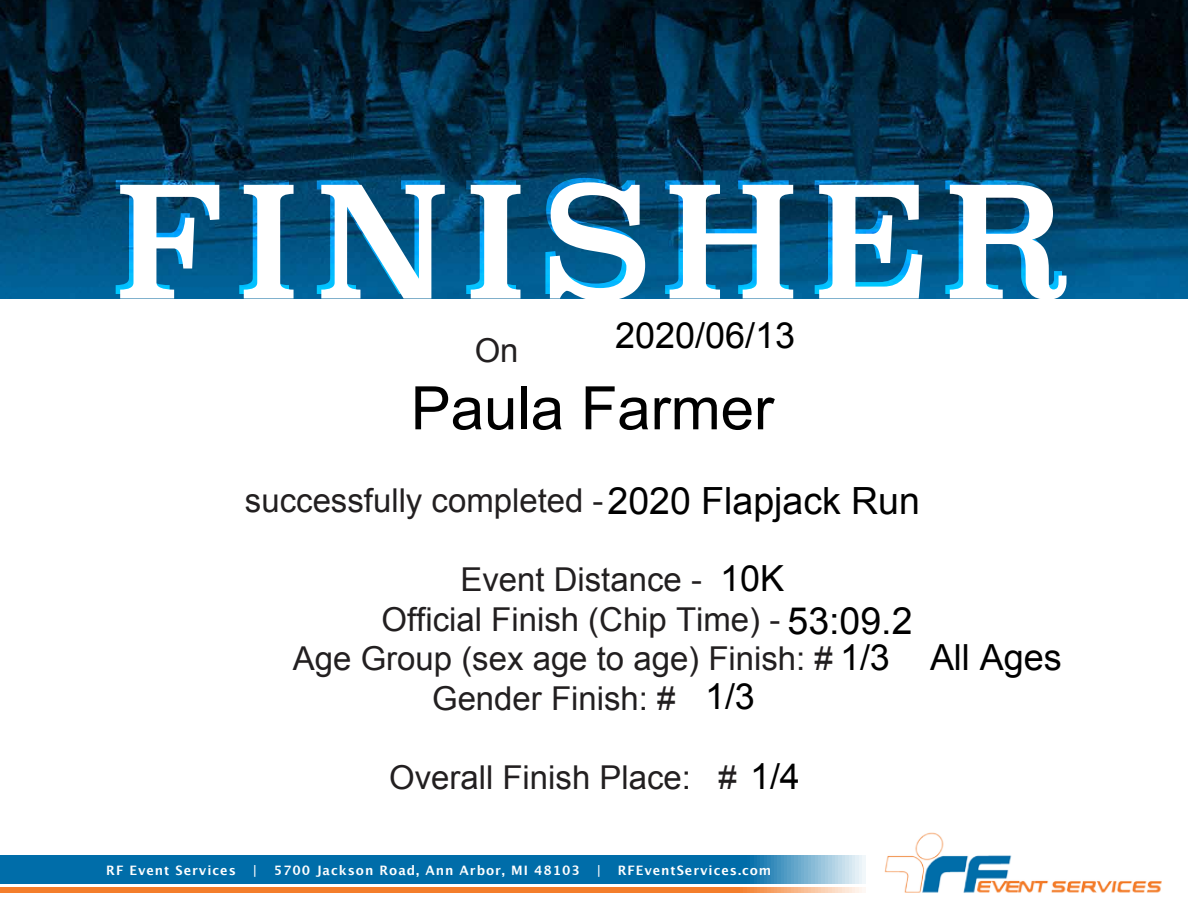
<style>
.page{position:relative;width:1188px;height:918px;background:#fff}
.page>*{position:absolute;margin:0;border:0;box-sizing:border-box;transform-origin:0 0}
.t1{font:153px "Superclarendon";letter-spacing:.1em;color:#fff}
.t2{font:60px "Arial";color:#000}
.t3{font:37.5px "Arial";color:#000}
.t4{font:36px "Arial";color:#000}
.t5{font:32.85px "Arial";color:#221f20}
.t6{font:700 13.05px "Lucida Grande";letter-spacing:.075em;color:#fff}
.s1{font-size:36px;color:#000}
</style>
<div class="page">
<img style="left:0;top:0;width:1188px;height:298px">
<img style="left:884px;top:832px;width:278px;height:61px">
<svg style="left:0;top:856px;width:865px;height:27px;background:#1076ae"></svg>
<svg style="left:0;top:887px;width:865px;height:5px;background:#f48739"></svg>
<h1 class="t1" style="left:110px;top:135px;width:957px">FINISHER</h1>
<p class="t5" style="left:475px;top:328px;width:45px">On</p>
<p class="t4" style="left:615px;top:315px;width:182px">2020/06/13</p>
<h2 class="t2" style="left:411px;top:375px;width:365px">Paula Farmer</h2>
<p class="t3" style="left:608px;top:480px;width:314px">2020 Flapjack Run</p>
<p class="t5" style="left:245px;top:479px;width:360px">successfully completed -</p>
<p class="t4" style="left:720px;top:558px;width:66px">10K</p>
<p class="t5" style="left:460px;top:558px;width:243px">Event Distance -</p>
<p class="t5" style="left:382px;top:598px;width:400px">Official Finish (Chip Time) -</p>
<p class="t5" style="left:293px;top:637px;width:599px">Age Group (sex age to age) Finish: # <span class="s1">1/3</span></p>
<p class="t5" style="left:432px;top:677px;width:245px">Gender Finish: #</p>
<p class="t3" style="left:788px;top:600px;width:127px">53:09.2</p>
<p class="t4" style="left:705px;top:677px;width:52px">1/3</p>
<p class="t4" style="left:930px;top:638px;width:133px">All Ages</p>
<p class="t5" style="left:389px;top:756px;width:412px">Overall Finish Place: # <span class="s1">1/4</span></p>
<p class="t6" style="left:106px;top:860px;width:131px">RF Event Services</p>
<p class="t6" style="left:252px;top:860px;width:6px">|</p>
<p class="t6" style="left:274px;top:860px;width:308px">5700 Jackson Road, Ann Arbor, MI 48103</p>
<p class="t6" style="left:596px;top:860px;width:6px">|</p>
<p class="t6" style="left:618px;top:860px;width:155px">RFEventServices.com</p>
</div>
